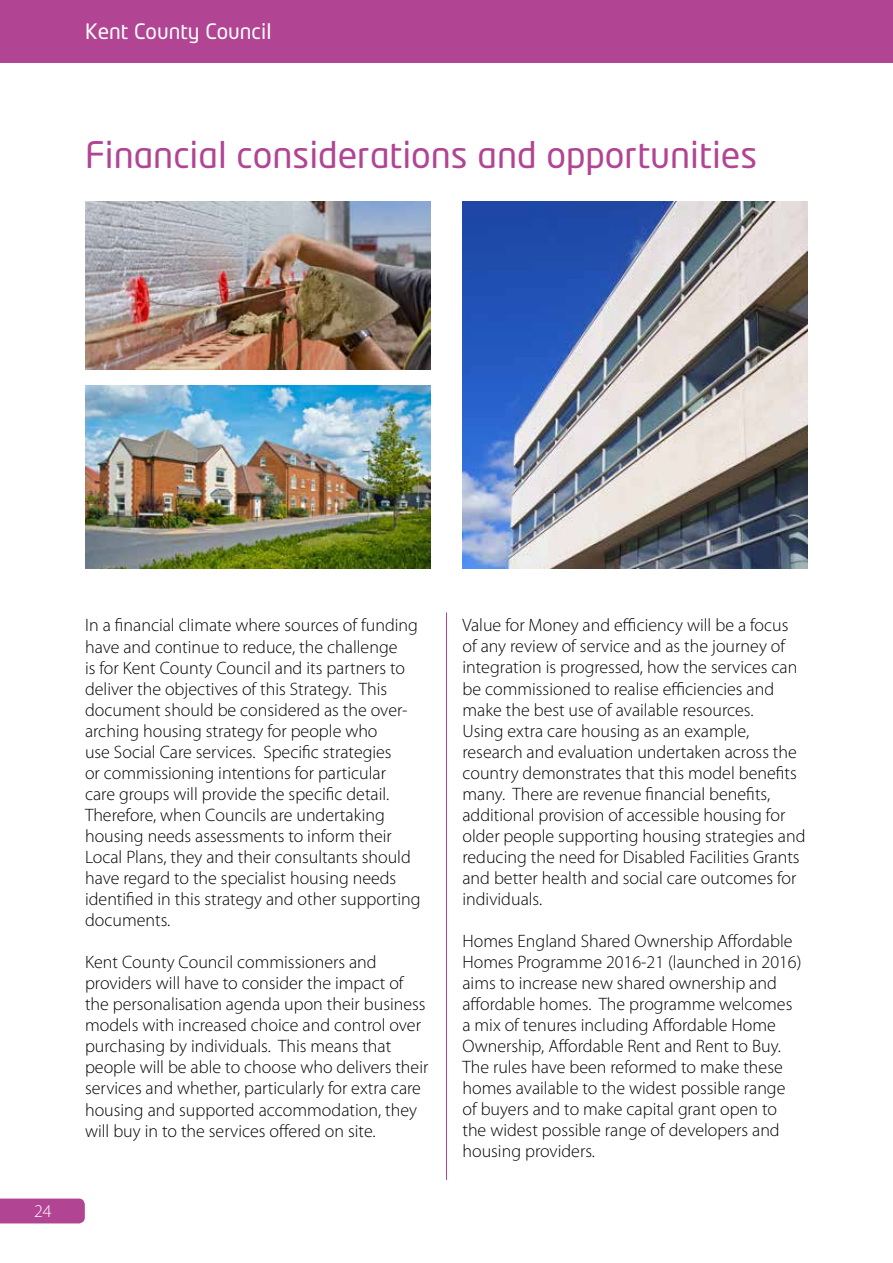
<style>
.page{position:relative;width:893px;height:1263px;background:#fff}
.page>*{position:absolute;margin:0;border:0;box-sizing:border-box;transform-origin:0 0}
.t1{font:36px "Neo Tech";color:#b24593}
.t2{font:21px "Neo Tech";color:#fff}
.t3{font:300 18px/21px "Myriad Pro";color:#000}
.t4{font:300 18px "Myriad Pro";color:#fff}
</style>
<div class="page">
<div style="left:0;top:1198px;width:85px;height:25px;background:#b24593"></div>
<div style="left:0;top:0;width:893px;height:63px;background:#b24593"></div>
<hr style="left:446px;top:612px;width:1px;height:568px;background:#b24593">
<img style="left:85px;top:201px;width:346px;height:168px">
<img style="left:462px;top:201px;width:346px;height:368px">
<img style="left:85px;top:385px;width:346px;height:184px">
<p class="t2" style="left:85px;top:21px;width:188px">Kent County Council</p>
<h1 class="t1" style="left:85px;top:138px;width:674px">Financial considerations and opportunities</h1>
<p class="t4" style="left:34px;top:1200px;width:19px">24</p>
<p class="t3" style="left:85px;top:615px;width:337px">In a financial climate where sources of funding have and continue to reduce, the challenge<br>is for Kent County Council and its partners to deliver the objectives of this Strategy. This document should be considered as the over&shy;arching housing strategy for people who<br>use Social Care services. Specific strategies<br>or commissioning intentions for particular care groups will provide the specific detail.<br>Therefore, when Councils are undertaking housing needs assessments to inform their Local Plans, they and their consultants should have regard to the specialist housing needs identified in this strategy and other supporting documents.</p>
<p class="t3" style="left:85px;top:951px;width:345px">Kent County Council commissioners and providers will have to consider the impact of the personalisation agenda upon their business models with increased choice and control over purchasing by individuals. This means that people will be able to choose who delivers their services and whether, particularly for extra care housing and supported accommodation, they will buy in to the services offered on site.</p>
<p class="t3" style="left:462px;top:615px;width:345px">Value for Money and efficiency will be a focus of any review of service and as the journey of integration is progressed, how the services can be commissioned to realise efficiencies and make the best use of available resources.<br>Using extra care housing as an example, research and evaluation undertaken across the country demonstrates that this model benefits many. There are revenue financial benefits, additional provision of accessible housing for older people supporting housing strategies and reducing the need for Disabled Facilities Grants and better health and social care outcomes for individuals.</p>
<p class="t3" style="left:462px;top:930px;width:341px">Homes England Shared Ownership Affordable Homes Programme 2016-21 (launched in 2016) aims to increase new shared ownership and affordable homes. The programme welcomes a mix of tenures including Affordable Home Ownership, Affordable Rent and Rent to Buy.<br>The rules have been reformed to make these homes available to the widest possible range of buyers and to make capital grant open to the widest possible range of developers and housing providers.</p>
</div>
